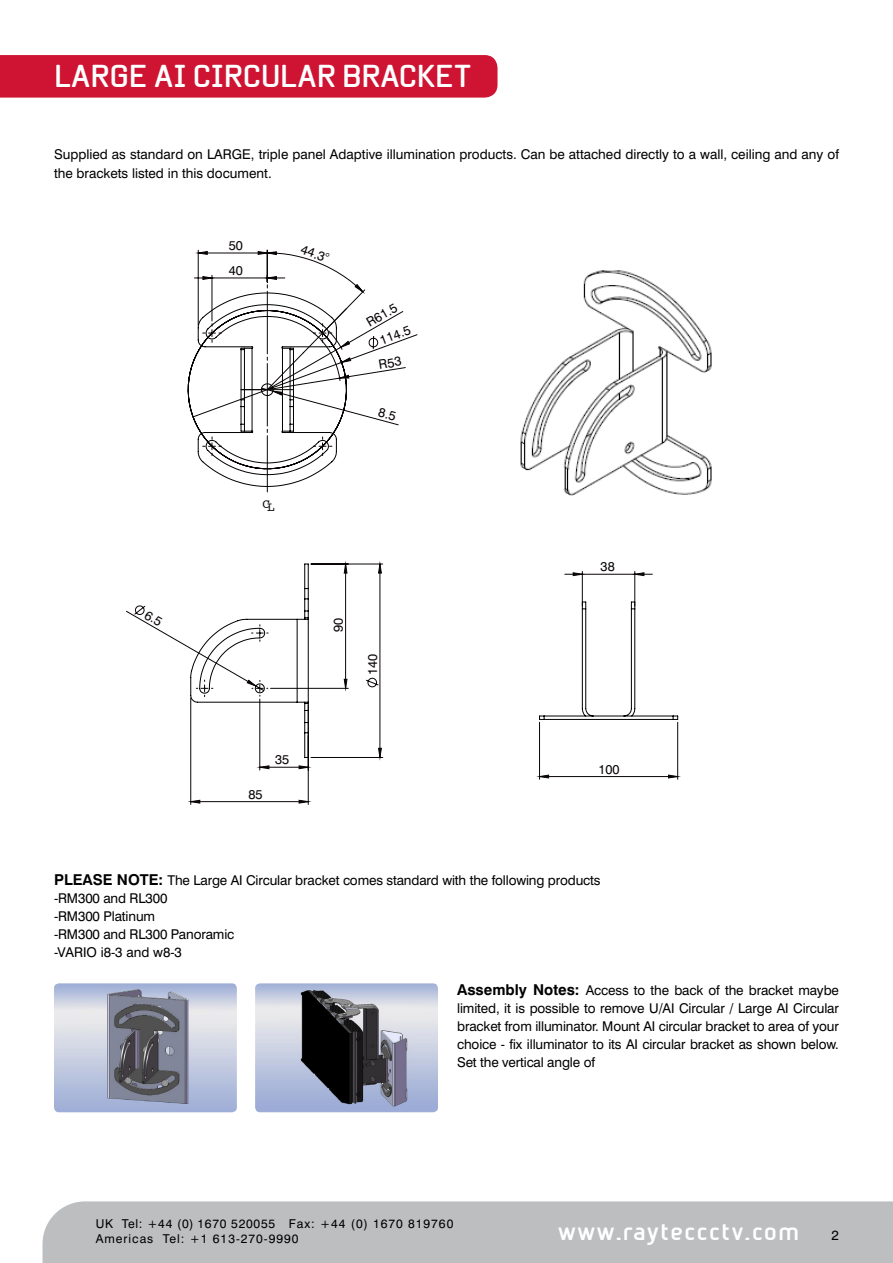
<style>
.page{position:relative;width:893px;height:1263px;background:#fff}
.page>*{position:absolute;margin:0;border:0;box-sizing:border-box;transform-origin:0 0}
.t1{font:700 30.3px "Beta Sans";letter-spacing:-.02em;color:#fff}
.t2{font:700 24px "Beta Sans";letter-spacing:.04em;color:#fff}
.t3{font:13.5px/18px "Swiss 721 BT";letter-spacing:-.01em;color:#000}
.t4{font:12.9px "Swiss 721 BT";color:#0a0505}
.t5{font:12.9px "Courier";color:#0a0505}
.t6{font:12.15px/15.5px "Swiss 721 BT";letter-spacing:.08em;color:#000}
.s1{font-weight:700;font-size:15px}
</style>
<div class="page">
<div style="left:0;top:55px;width:497px;height:43px;background:#ce1432"></div>
<div style="left:43px;top:1201px;width:850px;height:62px;background:#bcbec0"></div>
<img style="left:255px;top:983px;width:183px;height:129px">
<img style="left:54px;top:983px;width:183px;height:129px">
<svg style="left:126px;top:563px;width:257px;height:242px"></svg>
<svg style="left:191px;top:766px;width:117px;height:37px"></svg>
<svg style="left:365px;top:564px;width:16px;height:193px"></svg>
<svg style="left:344px;top:564px;width:3px;height:124px"></svg>
<svg style="left:190px;top:563px;width:119px;height:195px"></svg>
<hr style="left:677px;top:722px;width:1px;height:57px;background:#0a0505">
<hr style="left:539px;top:722px;width:1px;height:57px;background:#0a0505">
<hr style="left:634px;top:571px;width:1px;height:35px;background:#0a0505">
<hr style="left:582px;top:571px;width:1px;height:35px;background:#0a0505">
<svg style="left:539px;top:572px;width:139px;height:206px"></svg>
<img style="left:520px;top:270px;width:192px;height:226px">
<svg style="left:188px;top:250px;width:230px;height:242px"></svg>
<svg style="left:134px;top:605px;width:29px;height:22px"></svg>
<h1 class="t1" style="left:54px;top:58px;width:419px">LARGE AI CIRCULAR BRACKET</h1>
<p class="t3" style="left:54px;top:144px;width:786px;line-height:19.5px">Supplied as standard on LARGE, triple panel Adaptive illumination products. Can be attached directly to a wall, ceiling and any of the brackets listed in this document.</p>
<p class="t4" style="left:229px;top:238px;width:16px">50</p>
<p class="t4" style="left:229px;top:263px;width:16px">40</p>
<p class="t4" style="left:304px;top:241px;width:31px;rotate:20deg">44.3°</p>
<p class="t4" style="left:364px;top:316px;width:35px;rotate:-30deg">R61.5</p>
<p class="t4" style="left:377px;top:333px;width:33px;rotate:-20deg">114.5</p>
<p class="t5" style="left:263px;top:495px;width:14px">CL</p>
<p class="t4" style="left:248px;top:786px;width:16px">85</p>
<p class="t4" style="left:275px;top:752px;width:16px">35</p>
<p class="t4" style="left:330px;top:632px;width:16px;rotate:-90deg">90</p>
<p class="t4" style="left:365px;top:675px;width:23px;rotate:-90deg">140</p>
<p class="t4" style="left:601px;top:559px;width:16px">38</p>
<p class="t4" style="left:598px;top:761px;width:23px">100</p>
<p class="t3" style="left:54px;top:871px;width:548px"><span class="s1">PLEASE NOTE:</span> The Large AI Circular bracket comes standard with the following products -RM300 and RL300<br>-RM300 Platinum<br>-RM300 and RL300 Panoramic<br>-VARIO i8-3 and w8-3</p>
<p class="t3" style="left:457px;top:981px;width:383px;text-align:justify"><span class="s1">Assembly Notes:</span> Access to the back of the bracket maybe limited, it is possible to remove U/AI Circular / Large AI Circular bracket from illuminator. Mount AI circular bracket to area of your choice - fix illuminator to its AI circular bracket as shown below.<br>Set the vertical angle of</p>
<p class="t6" style="left:96px;top:1215px;width:359px">UK Tel: +44 (0) 1670 520055 Fax: +44 (0) 1670 819760<br>Americas Tel: +1 613-270-9990</p>
<h2 class="t2" style="left:558px;top:1217px;width:243px">www.rayteccctv.com</h2>
<p class="t3" style="left:832px;top:1226px;width:9px">2</p>
</div>
